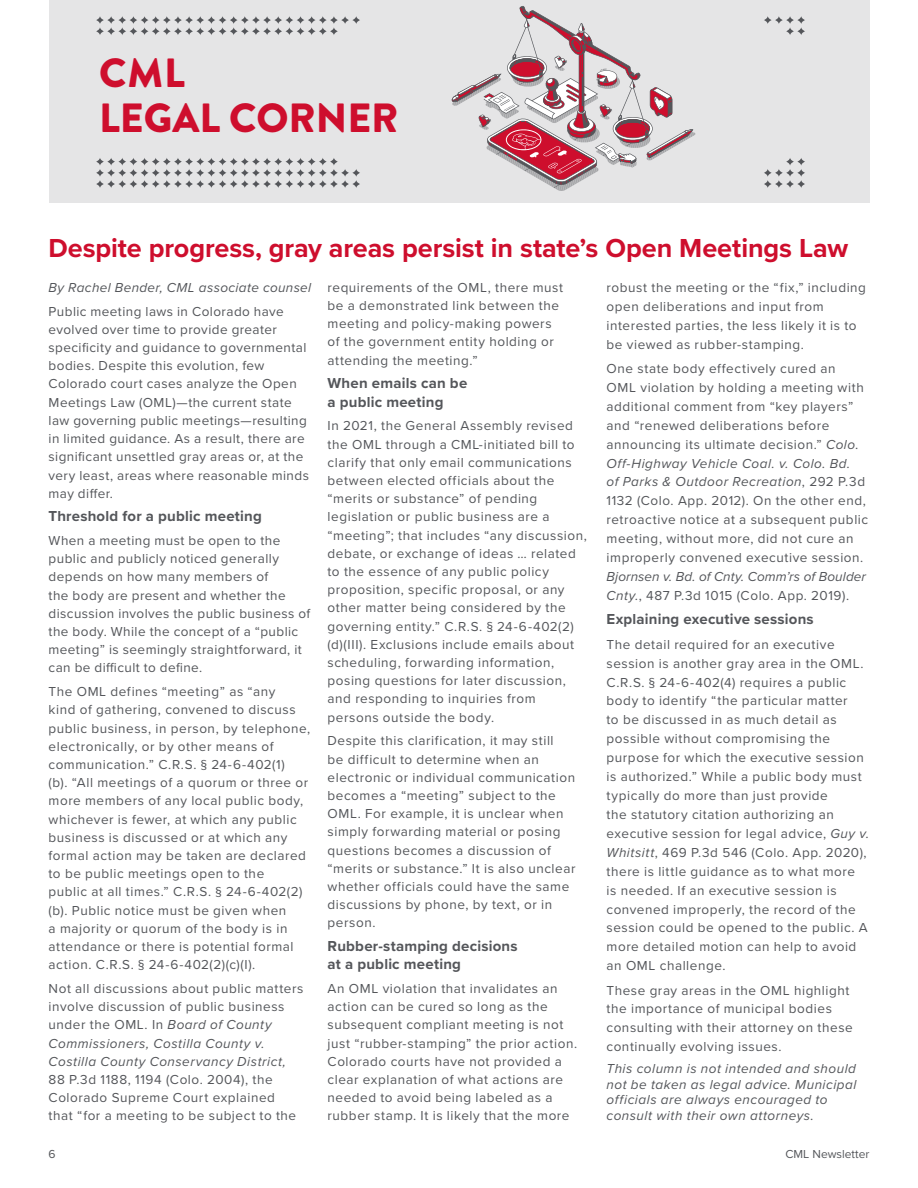
<style>
.page{position:relative;width:918px;height:1188px;background:#fff}
.page>*{position:absolute;margin:0;border:0;box-sizing:border-box;transform-origin:0 0}
.t1{font:900 40.8px "Brandon Grotesque";color:#ce0e2d}
.t2{font:700 27px "Proxima Nova";letter-spacing:-.005em;color:#ce0e2d}
.t3{font:700 15px/18.1px "Proxima Nova";letter-spacing:.015em;color:#54565a}
.t4{font:13.5px/18.1px "Proxima Nova";letter-spacing:.04em;color:#54565a}
.t5{font:italic 13.5px/15.9px "Proxima Nova";letter-spacing:.035em;color:#54565a}
.t6{font:italic 13.5px/18.9px "Proxima Nova";letter-spacing:.005em;color:#54565a}
.t7{font:12px "Proxima Nova";color:#54565a}
.s1{font-style:italic}
.s2{font-style:normal}
</style>
<div class="page">
<div style="left:49px;top:0;width:821px;height:202px;background:#e5e5e6"></div>
<svg style="left:452px;top:6px;width:244px;height:185px"></svg>
<svg style="left:96px;top:158px;width:264px;height:30px"></svg>
<svg style="left:96px;top:16px;width:264px;height:19px"></svg>
<svg style="left:764px;top:158px;width:41px;height:30px"></svg>
<svg style="left:764px;top:16px;width:41px;height:19px"></svg>
<h1 class="t1" style="left:99px;top:44px;width:88px">CML</h1>
<h1 class="t1" style="left:99px;top:89px;width:301px">LEGAL CORNER</h1>
<h2 class="t2" style="left:49px;top:228px;width:801px">Despite progress, gray areas persist in state’s Open Meetings Law</h2>
<p class="t5" style="left:49px;top:279px;width:264px">By Rachel Bender, CML associate counsel</p>
<p class="t4" style="left:49px;top:301px;width:262px">Public meeting laws in Colorado have evolved over time to provide greater specificity and guidance to governmental bodies. Despite this evolution, few Colorado court cases analyze the Open Meetings Law (OML)—the current state law governing public meetings—resulting in limited guidance. As a result, there are significant unsettled gray areas or, at the very least, areas where reasonable minds may differ.</p>
<p class="t3" style="left:49px;top:507px;width:215px">Threshold for a public meeting</p>
<p class="t4" style="left:49px;top:531px;width:263px">When a meeting must be open to the public and publicly noticed generally depends on how many members of<br>the body are present and whether the discussion involves the public business of the body. While the concept of a “public meeting” is seemingly straightforward, it can be difficult to define.</p>
<p class="t4" style="left:49px;top:682px;width:263px">The OML defines “meeting” as “any<br>kind of gathering, convened to discuss public business, in person, by telephone, electronically, or by other means of communication.” C.R.S. § 24-6-402(1)<br>(b). “All meetings of a quorum or three or more members of any local public body, whichever is fewer, at which any public business is discussed or at which any formal action may be taken are declared to be public meetings open to the<br>public at all times.” C.R.S. § 24-6-402(2) (b). Public notice must be given when<br>a majority or quorum of the body is in attendance or there is potential formal action. C.R.S. § 24-6-402(2)(c)(I).</p>
<p class="t4" style="left:49px;top:979px;width:256px">Not all discussions about public matters involve discussion of public business under the OML. In <span class="s1">Board of County Commissioners, Costilla County v.<br>Costilla County Conservancy District,</span></p>
<p class="t4" style="left:49px;top:1070px;width:249px">88 P.3d 1188, 1194 (Colo. 2004), the<br>Colorado Supreme Court explained that “for a meeting to be subject to the</p>
<p class="t4" style="left:328px;top:278px;width:237px">requirements of the OML, there must be a demonstrated link between the meeting and policy-making powers of the government entity holding or attending the meeting.”</p>
<p class="t3" style="left:328px;top:374px;width:141px">When emails can be a public meeting</p>
<p class="t4" style="left:328px;top:416px;width:261px">In 2021, the General Assembly revised the OML through a CML-initiated bill to clarify that only email communications between elected officials about the “merits or substance” of pending legislation or public business are a “meeting”; that includes “any discussion, debate, or exchange of ideas … related to the essence of any public policy proposition, specific proposal, or any other matter being considered by the governing entity.” C.R.S. § 24-6-402(2) (d)(III). Exclusions include emails about scheduling, forwarding information, posing questions for later discussion, and responding to inquiries from persons outside the body.</p>
<p class="t4" style="left:328px;top:731px;width:249px">Despite this clarification, it may still<br>be difficult to determine when an electronic or individual communication becomes a “meeting” subject to the OML. For example, it is unclear when simply forwarding material or posing questions becomes a discussion of “merits or substance.” It is also unclear whether officials could have the same discussions by phone, by text, or in person.</p>
<p class="t3" style="left:328px;top:937px;width:192px">Rubber-stamping decisions at a public meeting</p>
<p class="t4" style="left:328px;top:979px;width:251px">An OML violation that invalidates an action can be cured so long as the subsequent compliant meeting is not just “rubber-stamping” the prior action.<br>Colorado courts have not provided a clear explanation of what actions are needed to avoid being labeled as a rubber stamp. It is likely that the more</p>
<p class="t4" style="left:607px;top:277px;width:261px;line-height:18.9px">robust the meeting or the “fix,” including open deliberations and input from interested parties, the less likely it is to be viewed as rubber-stamping.</p>
<p class="t4" style="left:607px;top:358px;width:263px;line-height:18.9px">One state body effectively cured an OML violation by holding a meeting with additional comment from “key players” and “renewed deliberations before announcing its ultimate decision.” <span class="s1">Colo.<br>Off-Highway Vehicle Coal. v. Colo. Bd.<br>of Parks &amp; Outdoor Recreation</span>, 292 P.3d 1132 (Colo. App. 2012). On the other end, retroactive notice at a subsequent public meeting, without more, did not cure an improperly convened executive session.</p>
<p class="t6" style="left:607px;top:567px;width:261px">Bjornsen v. Bd. of Cnty. Comm’rs of Boulder<br>Cnty.<span class="s2">, 487 P.3d 1015 (Colo. App. 2019).</span></p>
<p class="t3" style="left:607px;top:610px;width:209px">Explaining executive sessions</p>
<p class="t4" style="left:607px;top:634px;width:264px;line-height:18.9px">The detail required for an executive session is another gray area in the OML.<br>C.R.S. § 24-6-402(4) requires a public body to identify “the particular matter<br>to be discussed in as much detail as possible without compromising the purpose for which the executive session is authorized.” While a public body must typically do more than just provide<br>the statutory citation authorizing an executive session for legal advice, <span class="s1">Guy v.<br>Whitsitt</span>, 469 P.3d 546 (Colo. App. 2020), there is little guidance as to what more<br>is needed. If an executive session is convened improperly, the record of the session could be opened to the public. A more detailed motion can help to avoid an OML challenge.</p>
<p class="t4" style="left:607px;top:980px;width:248px;line-height:18.9px">These gray areas in the OML highlight the importance of municipal bodies consulting with their attorney on these continually evolving issues.</p>
<p class="t5" style="left:607px;top:1060px;width:251px">This column is not intended and should not be taken as legal advice. Municipal officials are always encouraged to consult with their own attorneys.</p>
<p class="t7" style="left:49px;top:1145px;width:9px">6</p>
<p class="t7" style="left:785px;top:1145px;width:85px">CML Newsletter</p>
</div>
